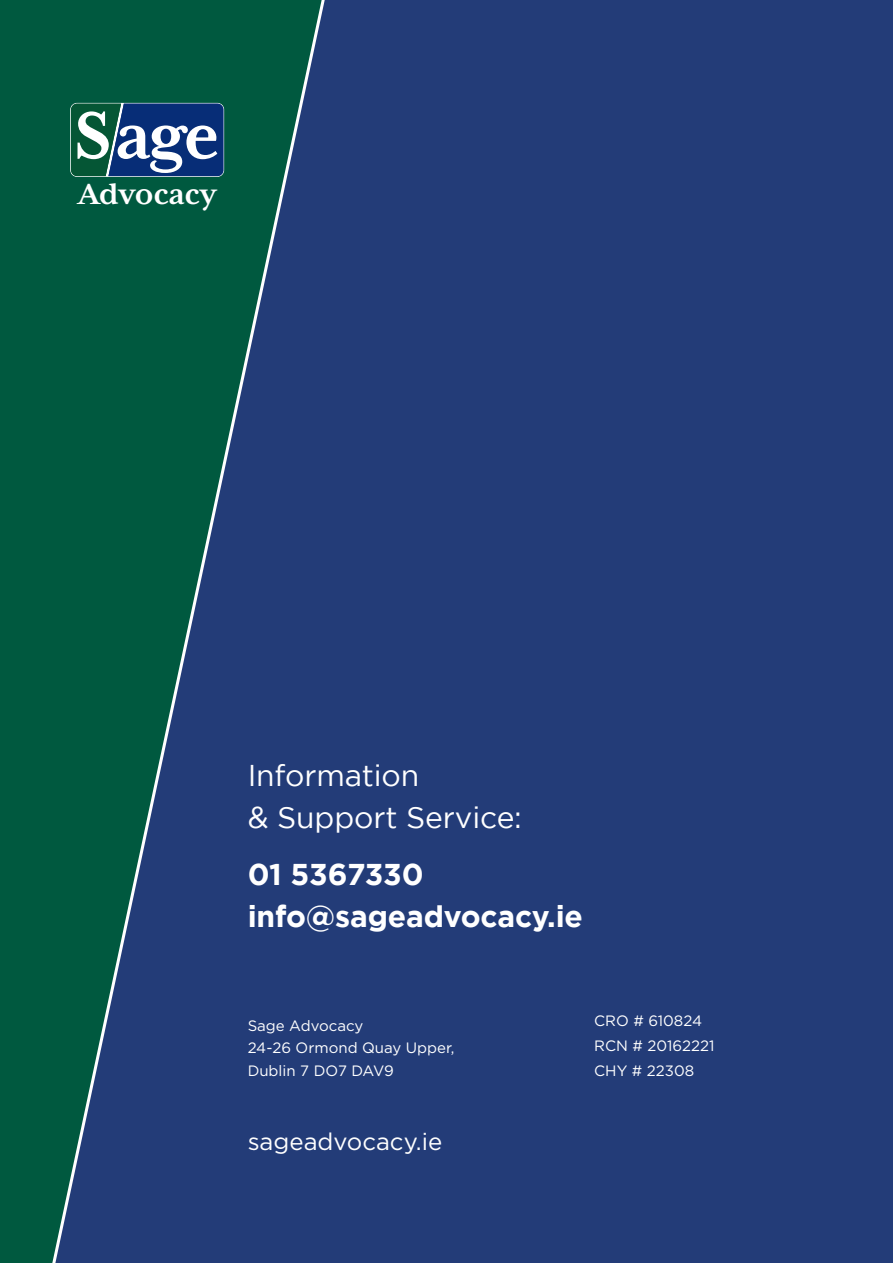
<style>
.page{position:relative;width:893px;height:1263px;background:#233c78}
.page>*{position:absolute;margin:0;border:0;box-sizing:border-box;transform-origin:0 0}
.t1{font:700 33.45px "Mrs Eaves XL Serif OT";color:#fff}
.t2{font:700 30px/42.5px "Gotham";letter-spacing:-.005em;color:#fff}
.t3{font:30px/42.5px "Gotham";letter-spacing:-.005em;color:#fff}
.t4{font:24px "Gotham Pro";color:#fff}
.t5{font:15px/22.5px "Gotham Pro";color:#fff}
</style>
<div class="page">
<svg style="left:0;top:0;width:325px;height:1263px"></svg>
<svg style="left:70px;top:103px;width:154px;height:74px"></svg>
<svg style="left:71px;top:104px;width:152px;height:72px;background:#456b8b"></svg>
<h1 class="t1" style="left:78px;top:175px;width:140px">Advocacy</h1>
<h2 class="t3" style="left:248px;top:753px;width:276px">Information<br>&amp; Support Service:</h2>
<h2 class="t2" style="left:248px;top:853px;width:337px">01 5367330 info@sageadvocacy.ie</h2>
<p class="t5" style="left:248px;top:1014px;width:208px">Sage Advocacy<br>24-26 Ormond Quay Upper,<br>Dublin 7 DO7 DAV9</p>
<p class="t5" style="left:594px;top:1009px;width:122px;line-height:24.8px">CRO # 610824<br>RCN # 20162221<br>CHY # 22308</p>
<h3 class="t4" style="left:248px;top:1128px;width:196px">sageadvocacy.ie</h3>
</div>
